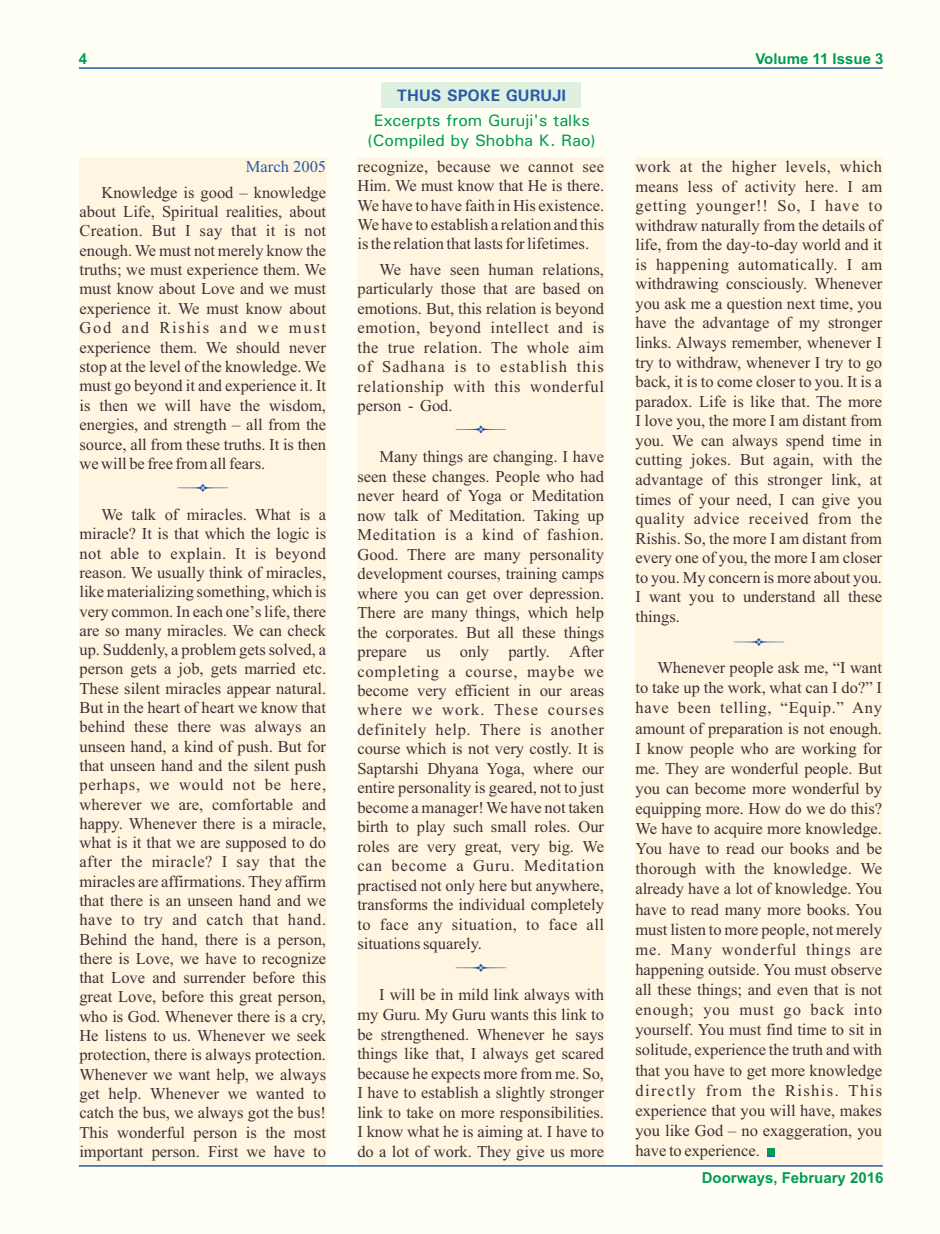
<style>
.page{position:relative;width:940px;height:1234px;background:#fff}
.page>*{position:absolute;margin:0;border:0;box-sizing:border-box;transform-origin:0 0}
.t1{font:16.5px/19.5px "Times New Roman";color:#383336;text-align:justify}
.t2{font:500 16.5px/20.1px "Univers";color:#009c54;text-align:center}
.t3{font:700 16.5px "Univers";color:#2959a6}
.t4{font:16.5px "Times New Roman";color:#2959a6}
.t5{font:700 15px "Arial";color:#009c54}
</style>
<div class="page">
<div style="left:0;top:0;width:940px;height:1233px;background:#fffff5"></div>
<hr style="left:79px;top:67px;width:803px;height:2px;background:#2959a6">
<div style="left:381px;top:82px;width:199px;height:26px;background:#def0e0"></div>
<div style="left:635px;top:157px;width:247px;height:1008px;background:#fff5e0"></div>
<div style="left:357px;top:157px;width:248px;height:1008px;background:#fff5e0"></div>
<div style="left:79px;top:157px;width:248px;height:1008px;background:#fff5e0"></div>
<hr style="left:79px;top:1164px;width:803px;height:2px;background:#2959a6">
<div style="left:767px;top:1149px;width:8px;height:7px;background:#009c54"></div>
<div style="left:767px;top:1148px;width:7px;height:7px;background:#009c54"></div>
<svg style="left:455px;top:425px;width:52px;height:8px"></svg>
<svg style="left:733px;top:638px;width:51px;height:7px"></svg>
<svg style="left:177px;top:484px;width:51px;height:7px"></svg>
<svg style="left:455px;top:964px;width:51px;height:7px"></svg>
<p class="t5" style="left:79px;top:53px;width:10px">4</p>
<p class="t4" style="left:246px;top:160px;width:82px">March 2005</p>
<p class="t1" style="left:79px;top:184px;width:248px;text-indent:22px">Knowledge is good – knowledge about Life, Spiritual realities, about Creation. But I say that it is not enough. We must not merely know the truths; we must experience them. We must know about Love and we must experience it. We must know about God and Rishis and we must experience them. We should never stop at the level of the knowledge. We must go beyond it and experience it. It is then we will have the wisdom, energies, and strength – all from the source, all from these truths. It is then we will be free from all fears.</p>
<p class="t1" style="left:79px;top:506px;width:248px;text-indent:22px">We talk of miracles. What is a miracle? It is that which the logic is not able to explain. It is beyond reason. We usually think of miracles, like materializing something, which is very common. In each one’s life, there are so many miracles. We can check up. Suddenly, a problem gets solved, a person gets a job, gets married etc.<br>These silent miracles appear natural.<br>But in the heart of heart we know that behind these there was always an unseen hand, a kind of push. But for that unseen hand and the silent push perhaps, we would not be here, wherever we are, comfortable and happy. Whenever there is a miracle, what is it that we are supposed to do after the miracle? I say that the miracles are affirmations. They affirm that there is an unseen hand and we have to try and catch that hand.<br>Behind the hand, there is a person, there is Love, we have to recognize that Love and surrender before this great Love, before this great person, who is God. Whenever there is a cry, He listens to us. Whenever we seek protection, there is always protection.<br>Whenever we want help, we always get help. Whenever we wanted to catch the bus, we always got the bus!<br>This wonderful person is the most important person. First we have to</p>
<p class="t3" style="left:397px;top:89px;width:171px">THUS SPOKE GURUJI</p>
<p class="t2" style="left:367px;top:111px;width:230px">Excerpts from Guruji's talks (Compiled by Shobha K. Rao)</p>
<p class="t1" style="left:357px;top:158px;width:248px">recognize, because we cannot see Him. We must know that He is there.<br>We have to have faith in His existence.<br>We have to establish a relation and this is the relation that lasts for lifetimes.</p>
<p class="t1" style="left:357px;top:261px;width:248px;text-indent:22px">We have seen human relations, particularly those that are based on emotions. But, this relation is beyond emotion, beyond intellect and is the true relation. The whole aim of Sadhana is to establish this relationship with this wonderful person - God.</p>
<p class="t1" style="left:357px;top:448px;width:248px;text-indent:22px">Many things are changing. I have seen these changes. People who had never heard of Yoga or Meditation now talk of Meditation. Taking up Meditation is a kind of fashion.<br>Good. There are many personality development courses, training camps where you can get over depression.<br>There are many things, which help the corporates. But all these things prepare us only partly. After completing a course, maybe we become very efficient in our areas where we work. These courses definitely help. There is another course which is not very costly. It is Saptarshi Dhyana Yoga, where our entire personality is geared, not to just become a manager! We have not taken birth to play such small roles. Our roles are very great, very big. We can become a Guru. Meditation practised not only here but anywhere, transforms the individual completely to face any situation, to face all situations squarely.</p>
<p class="t1" style="left:357px;top:986px;width:248px;text-indent:22px">I will be in mild link always with my Guru. My Guru wants this link to be strengthened. Whenever he says things like that, I always get scared because he expects more from me. So, I have to establish a slightly stronger link to take on more responsibilities.<br>I know what he is aiming at. I have to do a lot of work. They give us more</p>
<p class="t5" style="left:755px;top:53px;width:130px">Volume 11 Issue 3</p>
<p class="t1" style="left:635px;top:158px;width:248px">work at the higher levels, which means less of activity here. I am getting younger!! So, I have to withdraw naturally from the details of life, from the day-to-day world and it is happening automatically. I am withdrawing consciously. Whenever you ask me a question next time, you have the advantage of my stronger links. Always remember, whenever I try to withdraw, whenever I try to go back, it is to come closer to you. It is a paradox. Life is like that. The more I love you, the more I am distant from you. We can always spend time in cutting jokes. But again, with the advantage of this stronger link, at times of your need, I can give you quality advice received from the Rishis. So, the more I am distant from every one of you, the more I am closer to you. My concern is more about you.<br>I want you to understand all these things.</p>
<p class="t1" style="left:635px;top:659px;width:248px;line-height:20.1px;text-indent:22px">Whenever people ask me, “I want to take up the work, what can I do?” I have been telling, “Equip.” Any amount of preparation is not enough.<br>I know people who are working for me. They are wonderful people. But you can become more wonderful by equipping more. How do we do this?<br>We have to acquire more knowledge.<br>You have to read our books and be thorough with the knowledge. We already have a lot of knowledge. You have to read many more books. You must listen to more people, not merely me. Many wonderful things are happening outside. You must observe all these things; and even that is not enough; you must go back into yourself. You must find time to sit in solitude, experience the truth and with that you have to get more knowledge directly from the Rishis. This experience that you will have, makes you like God – no exaggeration, you have to experience.</p>
<p class="t5" style="left:701px;top:1171px;width:183px">Doorways, February 2016</p>
</div>
